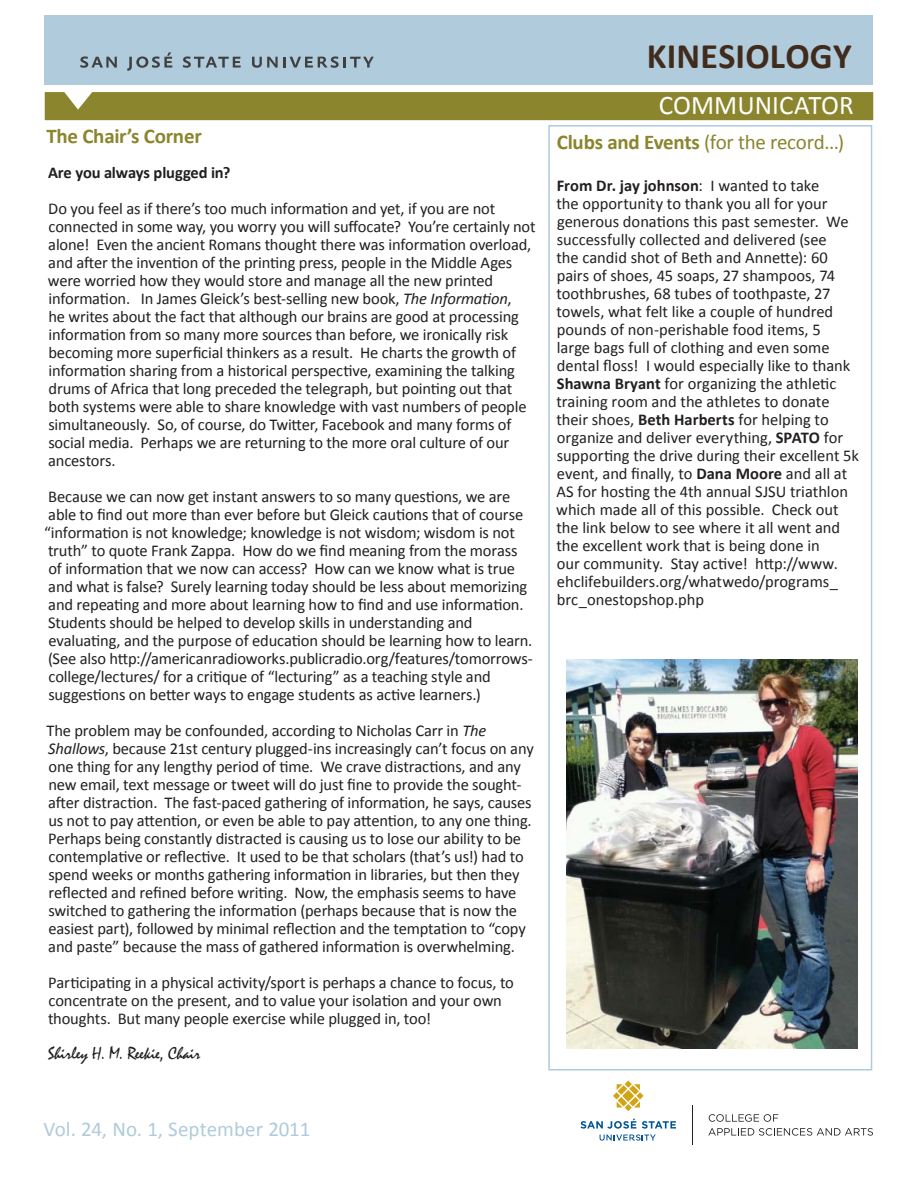
<style>
.page{position:relative;width:918px;height:1188px;background:#fff}
.page>*{position:absolute;margin:0;border:0;box-sizing:border-box;transform-origin:0 0}
.t1{font:700 36px "Calibri";letter-spacing:.005em;color:#412b1c}
.t2{font:27px "Calibri";color:#fff}
.t3{font:21px "Calibri";letter-spacing:-.015em;color:#8b852d}
.t4{font:21px "Calibri";letter-spacing:.005em;color:#afcbdb}
.t5{font:700 21px "Calibri";letter-spacing:-.01em;color:#8b852d}
.t6{font:18px "Mistral";letter-spacing:-.01em;color:#231f20}
.t7{font:16.5px/18px "Calibri";letter-spacing:-.01em;color:#231f20}
.t8{font:700 16.5px "Calibri";letter-spacing:-.01em;color:#231f20}
.s1{font-style:italic}
.s2{font-weight:700}
</style>
<div class="page">
<div style="left:45px;top:16px;width:828px;height:69px;background:#b0cbdb"></div>
<div style="left:45px;top:92px;width:828px;height:28px;background:#8b852d"></div>
<svg style="left:80px;top:56px;width:37px;height:12px"></svg>
<svg style="left:127px;top:52px;width:45px;height:19px"></svg>
<svg style="left:183px;top:56px;width:58px;height:12px"></svg>
<svg style="left:252px;top:56px;width:122px;height:12px"></svg>
<svg style="left:709px;top:1114px;width:69px;height:8px"></svg>
<svg style="left:708px;top:1128px;width:165px;height:8px"></svg>
<svg style="left:613px;top:1081px;width:31px;height:30px"></svg>
<svg style="left:581px;top:1118px;width:95px;height:23px"></svg>
<hr style="left:692px;top:1105px;width:1px;height:39px;background:#231f20">
<div style="left:548px;top:125px;width:324px;height:945px;border:2px solid #afcbdb"></div>
<img style="left:566px;top:660px;width:292px;height:388px">
<p class="t5" style="left:46px;top:123px;width:157px">The Chair’s Corner</p>
<p class="t8" style="left:48px;top:163px;width:184px">Are you always plugged in?</p>
<p class="t7" style="left:48px;top:200px;width:489px">Do you feel as if there’s too much information and yet, if you are not connected in some way, you worry you will suffocate? You’re certainly not alone! Even the ancient Romans thought there was information overload, and after the invention of the printing press, people in the Middle Ages were worried how they would store and manage all the new printed information. In James Gleick’s best-selling new book, <span class="s1">The Information</span>,<br>he writes about the fact that although our brains are good at processing information from so many more sources than before, we ironically risk becoming more superficial thinkers as a result. He charts the growth of information sharing from a historical perspective, examining the talking drums of Africa that long preceded the telegraph, but pointing out that both systems were able to share knowledge with vast numbers of people simultaneously. So, of course, do Twitter, Facebook and many forms of social media. Perhaps we are returning to the more oral culture of our ancestors.</p>
<p class="t7" style="left:44px;top:487px;width:490px">Because we can now get instant answers to so many questions, we are able to find out more than ever before but Gleick cautions that of course “information is not knowledge; knowledge is not wisdom; wisdom is not truth” to quote Frank Zappa. How do we find meaning from the morass<br>of information that we now can access? How can we know what is true and what is false? Surely learning today should be less about memorizing and repeating and more about learning how to find and use information.<br>Students should be helped to develop skills in understanding and evaluating, and the purpose of education should be learning how to learn. (See also http://americanradioworks.publicradio.org/features/tomorrows&shy;college/lectures/ for a critique of “lecturing” as a teaching style and suggestions on better ways to engage students as active learners.)</p>
<p class="t7" style="left:46px;top:721px;width:489px">The problem may be confounded, according to Nicholas Carr in <span class="s1">The Shallows</span>, because 21st century plugged-ins increasingly can’t focus on any one thing for any lengthy period of time. We crave distractions, and any new email, text message or tweet will do just fine to provide the sought&shy;after distraction. The fast-paced gathering of information, he says, causes us not to pay attention, or even be able to pay attention, to any one thing.<br>Perhaps being constantly distracted is causing us to lose our ability to be contemplative or reflective. It used to be that scholars (that’s us!) had to spend weeks or months gathering information in libraries, but then they reflected and refined before writing. Now, the emphasis seems to have switched to gathering the information (perhaps because that is now the easiest part), followed by minimal reflection and the temptation to “copy and paste” because the mass of gathered information is overwhelming.</p>
<p class="t7" style="left:48px;top:973px;width:467px">Participating in a physical activity/sport is perhaps a chance to focus, to concentrate on the present, and to value your isolation and your own thoughts. But many people exercise while plugged in, too!</p>
<p class="t6" style="left:48px;top:1046px;width:154px">Shirley H. M. Reekie, Chair</p>
<h1 class="t1" style="left:647px;top:34px;width:206px">KINESIOLOGY</h1>
<h2 class="t2" style="left:659px;top:88px;width:197px">COMMUNICATOR</h2>
<p class="t3" style="left:557px;top:129px;width:289px"><span class="s2">Clubs and Events</span> (for the record...)</p>
<p class="t7" style="left:556px;top:177px;width:304px"><span class="s2">From Dr. jay johnson</span>: I wanted to take<br>the opportunity to thank you all for your generous donations this past semester. We successfully collected and delivered (see<br>the candid shot of Beth and Annette): 60 pairs of shoes, 45 soaps, 27 shampoos, 74 toothbrushes, 68 tubes of toothpaste, 27 towels, what felt like a couple of hundred pounds of non-perishable food items, 5<br>large bags full of clothing and even some dental floss! I would especially like to thank <span class="s2">Shawna Bryant</span> for organizing the athletic training room and the athletes to donate their shoes, <span class="s2">Beth Harberts</span> for helping to organize and deliver everything, <span class="s2">SPATO</span> for supporting the drive during their excellent 5k event, and finally, to <span class="s2">Dana Moore</span> and all at AS for hosting the 4th annual SJSU triathlon which made all of this possible. Check out the link below to see where it all went and the excellent work that is being done in<br>our community. Stay active! http://www. ehclifebuilders.org/whatwedo/programs_ brc_onestopshop.php</p>
<p class="t4" style="left:43px;top:1116px;width:268px">Vol. 24, No. 1, September 2011</p>
</div>
